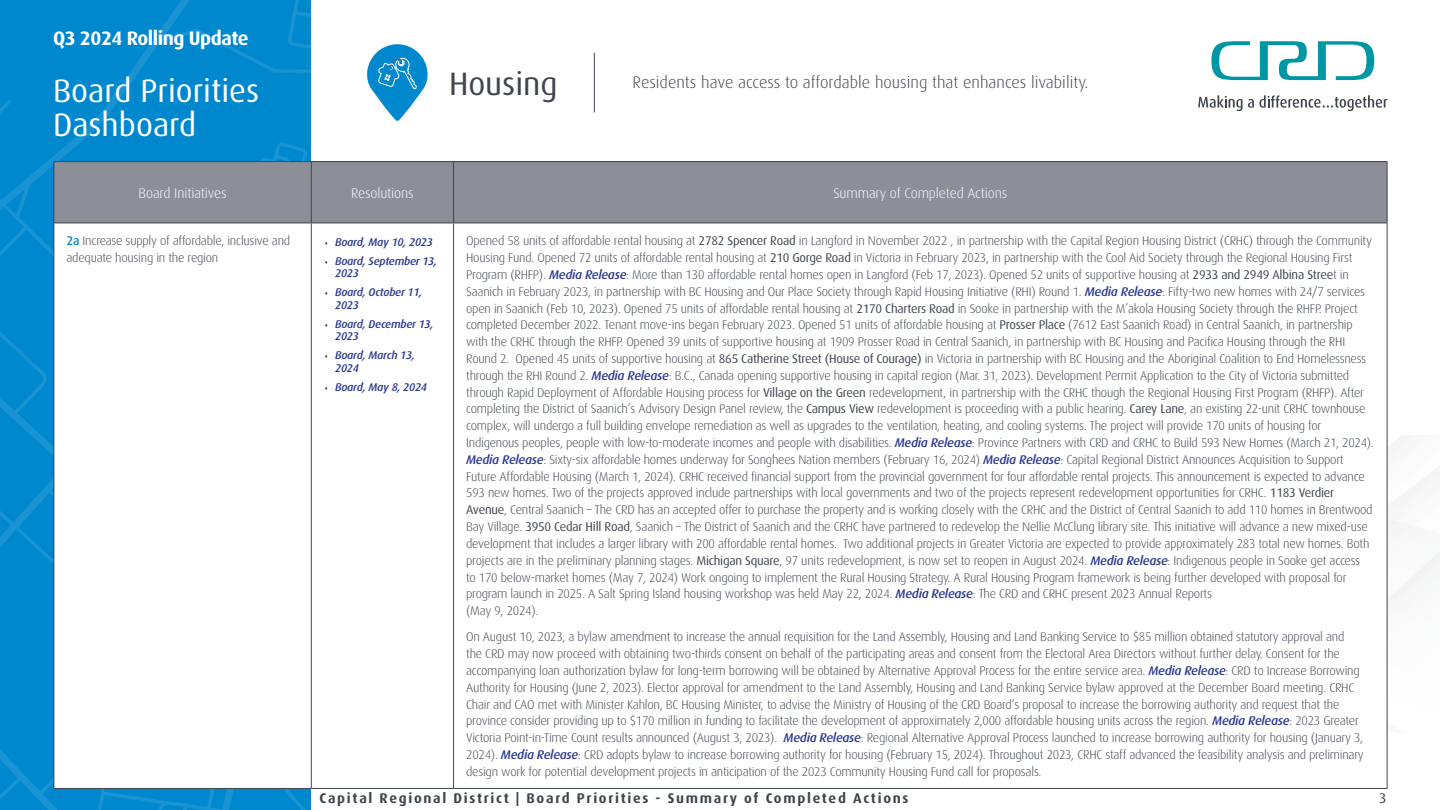
<style>
.page{position:relative;width:1440px;height:810px;background:#fff}
.page>*{position:absolute;margin:0;border:0;box-sizing:border-box;transform-origin:0 0}
.t1{font:32.47px/34.2px "Dax OT";color:#fff}
.t2{font:32.47px "Dax OT";color:#3f454f}
.t3{font:700 19.5px "Dax OT";letter-spacing:-.025em;color:#fff}
.t4{font:300 16.65px "Dax OT";color:#3f454f}
.t5{font:700 14.02px "Dax OT";letter-spacing:.12em;color:#3f454f}
.t6{font:300 14.02px "Dax OT";letter-spacing:-.01em;color:#fff}
.t7{font:14.02px "Dax OT";color:#3f454f}
.t8{font:300 12.6px/16.8px "Dax OT";letter-spacing:-.02em;color:#3f454f}
.t9{font:italic 500 11.18px/12.6px "Dax OT";letter-spacing:-.02em;color:#2b3990}
.s1{font-weight:500;color:#0088ce}
.s2{font-weight:400}
.s3{font-weight:500;font-style:italic;color:#2b3990}
.s4{font-size:6.75px}
</style>
<div class="page">
<div style="left:0;top:0;width:310px;height:100px;background:#0088ce"></div>
<svg style="left:0;top:100px;width:310px;height:710px;background:#0288ce"></svg>
<svg style="left:1211px;top:41px;width:163px;height:39px"></svg>
<svg style="left:1198px;top:95px;width:190px;height:16px"></svg>
<svg style="left:367px;top:44px;width:61px;height:77px"></svg>
<hr style="left:594px;top:53px;width:1px;height:59px;background:#3f454f">
<div style="left:54px;top:162px;width:257px;height:61px;background:#8c8f98"></div>
<div style="left:311px;top:162px;width:143px;height:61px;background:#8c8f98"></div>
<div style="left:454px;top:162px;width:933px;height:61px;background:#8c8f98"></div>
<div style="left:54px;top:223px;width:257px;height:565px;background:#fff"></div>
<hr style="left:54px;top:223px;width:1px;height:565px;background:#3f454f">
<hr style="left:311px;top:223px;width:1px;height:565px;background:#3f454f">
<hr style="left:453px;top:223px;width:1px;height:565px;background:#3f454f">
<hr style="left:1387px;top:223px;width:1px;height:565px;background:#3f454f">
<hr style="left:54px;top:788px;width:257px;height:1px;background:#3f454f">
<hr style="left:311px;top:788px;width:143px;height:1px;background:#3f454f">
<hr style="left:454px;top:788px;width:933px;height:1px;background:#3f454f">
<hr style="left:54px;top:161px;width:257px;height:1px;background:#3f454f">
<hr style="left:54px;top:162px;width:1px;height:61px;background:#3f454f">
<hr style="left:311px;top:161px;width:143px;height:1px;background:#3f454f">
<hr style="left:311px;top:162px;width:1px;height:61px;background:#3f454f">
<hr style="left:454px;top:161px;width:934px;height:1px;background:#3f454f">
<hr style="left:453px;top:162px;width:1px;height:61px;background:#3f454f">
<hr style="left:1387px;top:162px;width:1px;height:61px;background:#3f454f">
<hr style="left:54px;top:223px;width:257px;height:1px;background:#3f454f">
<hr style="left:311px;top:223px;width:143px;height:1px;background:#3f454f">
<hr style="left:454px;top:223px;width:934px;height:1px;background:#3f454f">
<h2 class="t3" style="left:53px;top:20px;width:197px">Q3 2024 Rolling Update</h2>
<p class="t1" style="left:53px;top:68px;width:208px">Board Priorities<br>Dashboard</p>
<h1 class="t2" style="left:449px;top:53px;width:110px">Housing</h1>
<h3 class="t4" style="left:633px;top:66px;width:457px">Residents have access to affordable housing that enhances livability.</h3>
<p class="t6" style="left:139px;top:179px;width:89px">Board Initiatives</p>
<p class="t6" style="left:351px;top:179px;width:64px">Resolutions</p>
<p class="t6" style="left:833px;top:179px;width:175px">Summary of Completed Actions</p>
<p class="t8" style="left:67px;top:230px;width:225px"><span class="s1">2a</span> Increase supply of affordable, inclusive and adequate housing in the region</p>
<p class="t9" style="left:335px;top:233px;width:99px">Board, May 10, 2023</p>
<p class="t8" style="left:466px;top:230px;width:909px">Opened 58 units of affordable rental housing at <span class="s2">2782 Spencer Road</span> in Langford in November 2022 , in partnership with the Capital Region Housing District (CRHC) through the Community Housing Fund. Opened 72 units of affordable rental housing at <span class="s2">210 Gorge Road</span> in Victoria in February 2023, in partnership with the Cool Aid Society through the Regional Housing First Program (RHFP). <span class="s3">Media Release</span>: More than 130 affordable rental homes open in Langford (Feb 17, 2023). Opened 52 units of supportive housing at <span class="s2">2933 and 2949 Albina Stree</span>t in Saanich in February 2023, in partnership with BC Housing and Our Place Society through Rapid Housing Initiative (RHI) Round 1. <span class="s3">Media Release</span>: Fifty-two new homes with 24/7 services open in Saanich (Feb 10, 2023). Opened 75 units of affordable rental housing at <span class="s2">2170 Charters Road</span> in Sooke in partnership with the M’akola Housing Society through the RHFP. Project completed December 2022. Tenant move-ins began February 2023. Opened 51 units of affordable housing at <span class="s2">Prosser Place</span> (7612 East Saanich Road) in Central Saanich, in partnership with the CRHC through the RHFP. Opened 39 units of supportive housing at 1909 Prosser Road in Central Saanich, in partnership with BC Housing and Pacifica Housing through the RHI Round 2. Opened 45 units of supportive housing at <span class="s2">865 Catherine Street (House of Courage)</span> in Victoria in partnership with BC Housing and the Aboriginal Coalition to End Homelessness through the RHI Round 2. <span class="s3">Media Release</span>: B.C., Canada opening supportive housing in capital region (Mar. 31, 2023). Development Permit Application to the City of Victoria submitted through Rapid Deployment of Affordable Housing process for <span class="s2">Village on the Green</span> redevelopment, in partnership with the CRHC though the Regional Housing First Program (RHFP). After completing the District of Saanich’s Advisory Design Panel review, the <span class="s2">Campus View</span> redevelopment is proceeding with a public hearing. <span class="s2">Carey Lane</span>, an existing 22-unit CRHC townhouse complex, will undergo a full building envelope remediation as well as upgrades to the ventilation, heating, and cooling systems. The project will provide 170 units of housing for Indigenous peoples, people with low-to-moderate incomes and people with disabilities. <span class="s3">Media Release</span>: Province Partners with CRD and CRHC to Build 593 New Homes (March 21, 2024).<br><span class="s3">Media Release</span>: Sixty-six affordable homes underway for Songhees Nation members (February 16, 2024)<span class="s4">.</span> <span class="s3">Media Release</span>: Capital Regional District Announces Acquisition to Support Future Affordable Housing (March 1, 2024). CRHC received financial support from the provincial government for four affordable rental projects. This announcement is expected to advance 593 new homes. Two of the projects approved include partnerships with local governments and two of the projects represent redevelopment opportunities for CRHC. <span class="s2">1183 Verdier Avenue</span>, Central Saanich – The CRD has an accepted offer to purchase the property and is working closely with the CRHC and the District of Central Saanich to add 110 homes in Brentwood Bay Village. <span class="s2">3950 Cedar Hill Road</span>, Saanich – The District of Saanich and the CRHC have partnered to redevelop the Nellie McClung library site. This initiative will advance a new mixed-use development that includes a larger library with 200 affordable rental homes. Two additional projects in Greater Victoria are expected to provide approximately 283 total new homes. Both projects are in the preliminary planning stages. <span class="s2">Michigan Square</span>, 97 units redevelopment, is now set to reopen in August 2024. <span class="s3">Media Release</span>: Indigenous people in Sooke get access<br>to 170 below-market homes (May 7, 2024) Work ongoing to implement the Rural Housing Strategy. A Rural Housing Program framework is being further developed with proposal for program launch in 2025. A Salt Spring Island housing workshop was held May 22, 2024. <span class="s3">Media Release</span>: The CRD and CRHC present 2023 Annual Reports<br>(May 9, 2024).</p>
<p class="t8" style="left:466px;top:626px;width:899px">On August 10, 2023, a bylaw amendment to increase the annual requisition for the Land Assembly, Housing and Land Banking Service to $85 million obtained statutory approval and<br>the CRD may now proceed with obtaining two-thirds consent on behalf of the participating areas and consent from the Electoral Area Directors without further delay. Consent for the accompanying loan authorization bylaw for long-term borrowing will be obtained by Alternative Approval Process for the entire service area. <span class="s3">Media Release</span>: CRD to Increase Borrowing Authority for Housing (June 2, 2023). Elector approval for amendment to the Land Assembly, Housing and Land Banking Service bylaw approved at the December Board meeting. CRHC Chair and CAO met with Minister Kahlon, BC Housing Minister, to advise the Ministry of Housing of the CRD Board’s proposal to increase the borrowing authority and request that the province consider providing up to $170 million in funding to facilitate the development of approximately 2,000 affordable housing units across the region. <span class="s3">Media Release</span>: 2023 Greater Victoria Point-in-Time Count results announced (August 3, 2023). <span class="s3">Media Release</span>: Regional Alternative Approval Process launched to increase borrowing authority for housing (January 3, 2024). <span class="s3">Media Release</span>: CRD adopts bylaw to increase borrowing authority for housing (February 15, 2024). Throughout 2023, CRHC staff advanced the feasibility analysis and preliminary design work for potential development projects in anticipation of the 2023 Community Housing Fund call for proposals.</p>
<p class="t9" style="left:335px;top:252px;width:104px">Board, September 13,<br>2023</p>
<p class="t9" style="left:335px;top:284px;width:89px">Board, October 11,<br>2023</p>
<p class="t9" style="left:335px;top:315px;width:100px">Board, December 13,<br>2023</p>
<p class="t9" style="left:335px;top:347px;width:81px">Board, March 13,<br>2024</p>
<p class="t9" style="left:335px;top:378px;width:93px">Board, May 8, 2024</p>
<p class="t5" style="left:320px;top:784px;width:591px">Capital Regional District | Board Priorities - Summary of Completed Actions</p>
<p class="t7" style="left:1379px;top:784px;width:9px">3</p>
</div>
